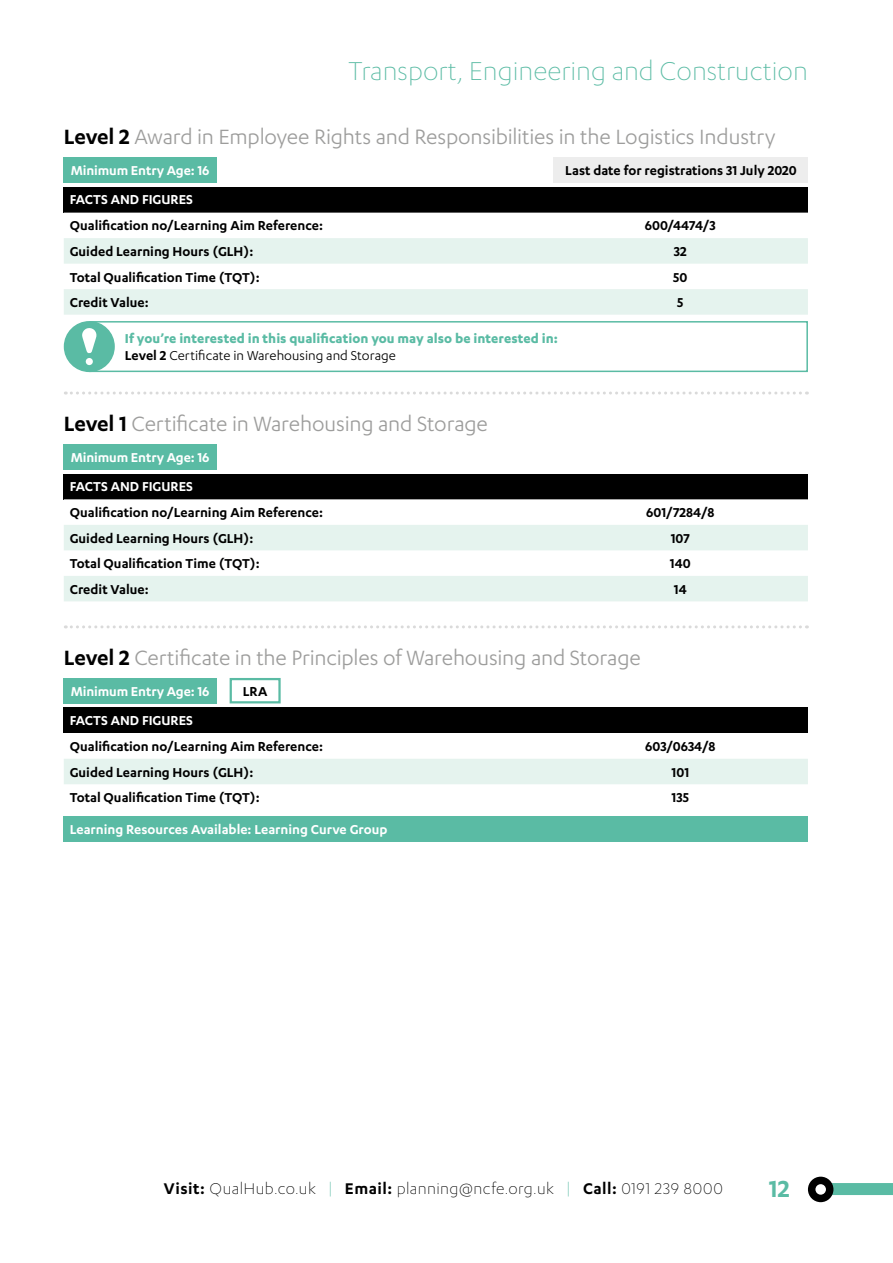
<style>
.page{position:relative;width:893px;height:1263px;background:#fff}
.page>*{position:absolute;margin:0;border:0;box-sizing:border-box;transform-origin:0 0}
.t1{font:300 30px "Karbon";color:#5abba4}
.t2{font:600 27px "Karbon";color:#5abba4}
.t3{font:24px "Karbon";letter-spacing:-.01em;color:#9d9d9c}
.t4{font:300 18px "Karbon";letter-spacing:.025em;color:#000}
.t5{font:600 15px "Karbon";color:#000}
.t6{font:600 15px "Karbon";color:#fff}
.t7{font:700 15px/16.5px "Karbon";letter-spacing:.005em;color:#5abba4}
.s1{font-weight:600;color:#000}
.s2{font-weight:400;color:#000}
.s3{font-weight:600}
.s4{color:#5abba4}
</style>
<div class="page">
<div style="left:812px;top:1183px;width:81px;height:12px;background:#5abba4"></div>
<svg style="left:808px;top:1177px;width:25px;height:25px"></svg>
<div style="left:64px;top:474px;width:744px;height:25px;background:#000"></div>
<svg style="left:64px;top:499px;width:744px;height:1px"></svg>
<svg style="left:64px;top:525px;width:744px;height:76px;fill:#e5f3ee"></svg>
<div style="left:64px;top:444px;width:153px;height:26px;background:#5abba4"></div>
<svg style="left:65px;top:625px;width:742px;height:3px"></svg>
<div style="left:64px;top:708px;width:744px;height:25px;background:#000"></div>
<div style="left:64px;top:759px;width:744px;height:25px;background:#e5f3ee"></div>
<div style="left:64px;top:816px;width:744px;height:25px;background:#5abba4"></div>
<div style="left:64px;top:678px;width:153px;height:25px;background:#5abba4"></div>
<div style="left:230px;top:678px;width:51px;height:25px;border:2px solid #5abba4"></div>
<div style="left:64px;top:187px;width:744px;height:26px;background:#000"></div>
<svg style="left:64px;top:238px;width:744px;height:77px;fill:#e5f3ee"></svg>
<div style="left:64px;top:157px;width:153px;height:26px;background:#5abba4"></div>
<div style="left:89px;top:321px;width:719px;height:51px;border:2px solid #5abba4"></div>
<svg style="left:65px;top:391px;width:742px;height:3px"></svg>
<div style="left:65px;top:322px;width:49px;height:49px;background:#5abba4;border-radius:50%"></div>
<div style="left:64px;top:321px;width:51px;height:51px;border:2px solid #5abba4;border-radius:50%"></div>
<div style="left:86px;top:358px;width:7px;height:7px;background:#fff;border-radius:50%"></div>
<svg style="left:82px;top:328px;width:15px;height:25px"></svg>
<div style="left:554px;top:157px;width:254px;height:26px;background:#ededed"></div>
<h1 class="t1" style="left:348px;top:54px;width:461px">Transport, Engineering and Construction</h1>
<h3 class="t3" style="left:64px;top:123px;width:713px"><span class="s1">Level 2</span> Award in Employee Rights and Responsibilities in the Logistics Industry</h3>
<p class="t6" style="left:71px;top:162px;width:140px">Minimum Entry Age: 16</p>
<p class="t5" style="left:565px;top:162px;width:233px">Last date for registrations 31 July 2020</p>
<p class="t6" style="left:70px;top:191px;width:125px">FACTS AND FIGURES</p>
<p class="t5" style="left:70px;top:217px;width:255px">Qualification no/Learning Aim Reference:</p>
<p class="t5" style="left:645px;top:217px;width:72px">600/4474/3</p>
<p class="t5" style="left:70px;top:243px;width:185px">Guided Learning Hours (GLH):</p>
<p class="t5" style="left:674px;top:243px;width:14px">32</p>
<p class="t5" style="left:70px;top:268px;width:192px">Total Qualification Time (TQT):</p>
<p class="t5" style="left:673px;top:268px;width:16px">50</p>
<p class="t5" style="left:70px;top:294px;width:80px">Credit Value:</p>
<p class="t5" style="left:677px;top:294px;width:8px">5</p>
<p class="t7" style="left:125px;top:330px;width:435px">If you’re interested in this qualification you may also be interested in:<br><span class="s1">Level 2</span> <span class="s2">Certificate in Warehousing and Storage</span></p>
<h3 class="t3" style="left:64px;top:410px;width:426px"><span class="s1">Level 1</span> Certificate in Warehousing and Storage</h3>
<p class="t6" style="left:71px;top:449px;width:140px">Minimum Entry Age: 16</p>
<p class="t6" style="left:70px;top:478px;width:125px">FACTS AND FIGURES</p>
<p class="t5" style="left:70px;top:504px;width:255px">Qualification no/Learning Aim Reference:</p>
<p class="t5" style="left:646px;top:504px;width:70px">601/7284/8</p>
<p class="t5" style="left:70px;top:530px;width:185px">Guided Learning Hours (GLH):</p>
<p class="t5" style="left:671px;top:530px;width:21px">107</p>
<p class="t5" style="left:70px;top:555px;width:192px">Total Qualification Time (TQT):</p>
<p class="t5" style="left:670px;top:555px;width:22px">140</p>
<p class="t5" style="left:70px;top:581px;width:80px">Credit Value:</p>
<p class="t5" style="left:674px;top:581px;width:14px">14</p>
<h3 class="t3" style="left:64px;top:644px;width:578px"><span class="s1">Level 2</span> Certificate in the Principles of Warehousing and Storage</h3>
<p class="t6" style="left:71px;top:683px;width:140px">Minimum Entry Age: 16</p>
<p class="t5" style="left:243px;top:683px;width:26px">LRA</p>
<p class="t6" style="left:70px;top:712px;width:125px">FACTS AND FIGURES</p>
<p class="t5" style="left:70px;top:738px;width:255px">Qualification no/Learning Aim Reference:</p>
<p class="t5" style="left:645px;top:738px;width:72px">603/0634/8</p>
<p class="t5" style="left:70px;top:764px;width:185px">Guided Learning Hours (GLH):</p>
<p class="t5" style="left:671px;top:764px;width:19px">101</p>
<p class="t5" style="left:70px;top:789px;width:192px">Total Qualification Time (TQT):</p>
<p class="t5" style="left:672px;top:789px;width:19px">135</p>
<p class="t6" style="left:70px;top:821px;width:319px">Learning Resources Available: Learning Curve Group</p>
<p class="t4" style="left:164px;top:1179px;width:560px"><span class="s3">Visit:</span> QualHub.co.uk <span class="s4">|</span> <span class="s3">Email:</span> planning@ncfe.org.uk <span class="s4">|</span> <span class="s3">Call:</span> 0191 239 8000</p>
<h2 class="t2" style="left:769px;top:1174px;width:23px">12</h2>
</div>
